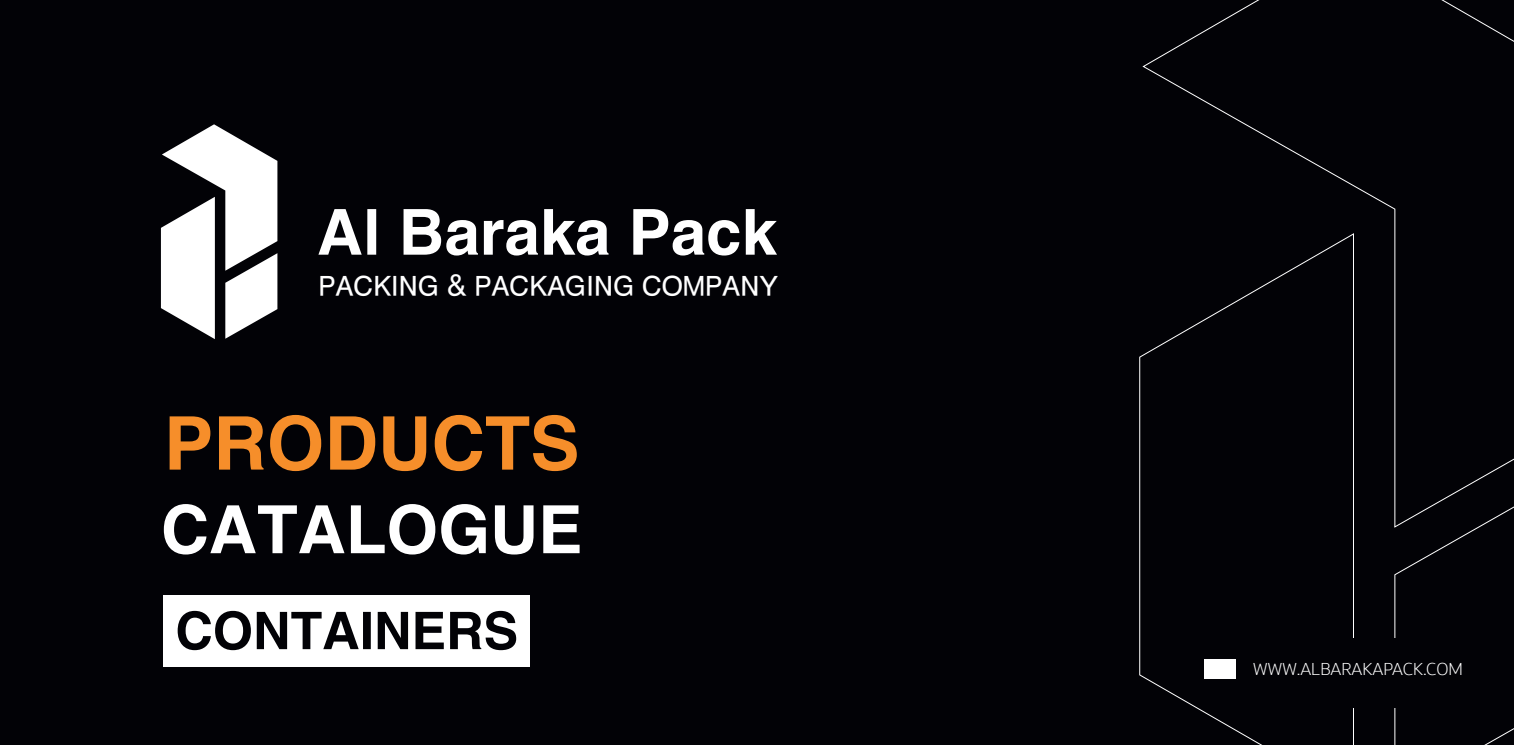
<style>
.page{position:relative;width:1514px;height:745px;background:#fff}
.page>*{position:absolute;margin:0;border:0;box-sizing:border-box;transform-origin:0 0}
.t1{font:85.12px "Hacen Algeria Bd";color:#f68e2a}
.t2{font:76.5px "Hacen Algeria Bd";color:#fff}
.t3{font:72.88px "Hacen Algeria Bd";color:#fff}
.t4{font:59.62px "Hacen Algeria Bd";color:#020206}
.t5{font:31.12px "Hacen Algeria";color:#fff}
.t6{font:300 16.38px "Oracle Sans";color:#fff}
</style>
<div class="page">
<div style="left:0;top:0;width:1513px;height:744px;background:#020206"></div>
<svg style="left:1139px;top:355px;width:122px;height:389px"></svg>
<svg style="left:1394px;top:527px;width:119px;height:217px"></svg>
<svg style="left:1142px;top:0;width:371px;height:527px"></svg>
<svg style="left:161px;top:124px;width:116px;height:215px"></svg>
<div style="left:1203px;top:638px;width:233px;height:70px;background:#020206"></div>
<div style="left:1203px;top:659px;width:32px;height:19px;background:#fff"></div>
<div style="left:164px;top:594px;width:366px;height:72px;background:#fff"></div>
<h3 class="t3" style="left:317px;top:184px;width:461px">Al Baraka Pack</h3>
<p class="t5" style="left:318px;top:265px;width:461px">PACKING &amp; PACKAGING COMPANY</p>
<h1 class="t1" style="left:164px;top:387px;width:417px">PRODUCTS</h1>
<h2 class="t2" style="left:161px;top:478px;width:423px">CATALOGUE</h2>
<h3 class="t4" style="left:175px;top:591px;width:344px">CONTAINERS</h3>
<p class="t6" style="left:1253px;top:659px;width:211px">WWW.ALBARAKAPACK.COM</p>
</div>
